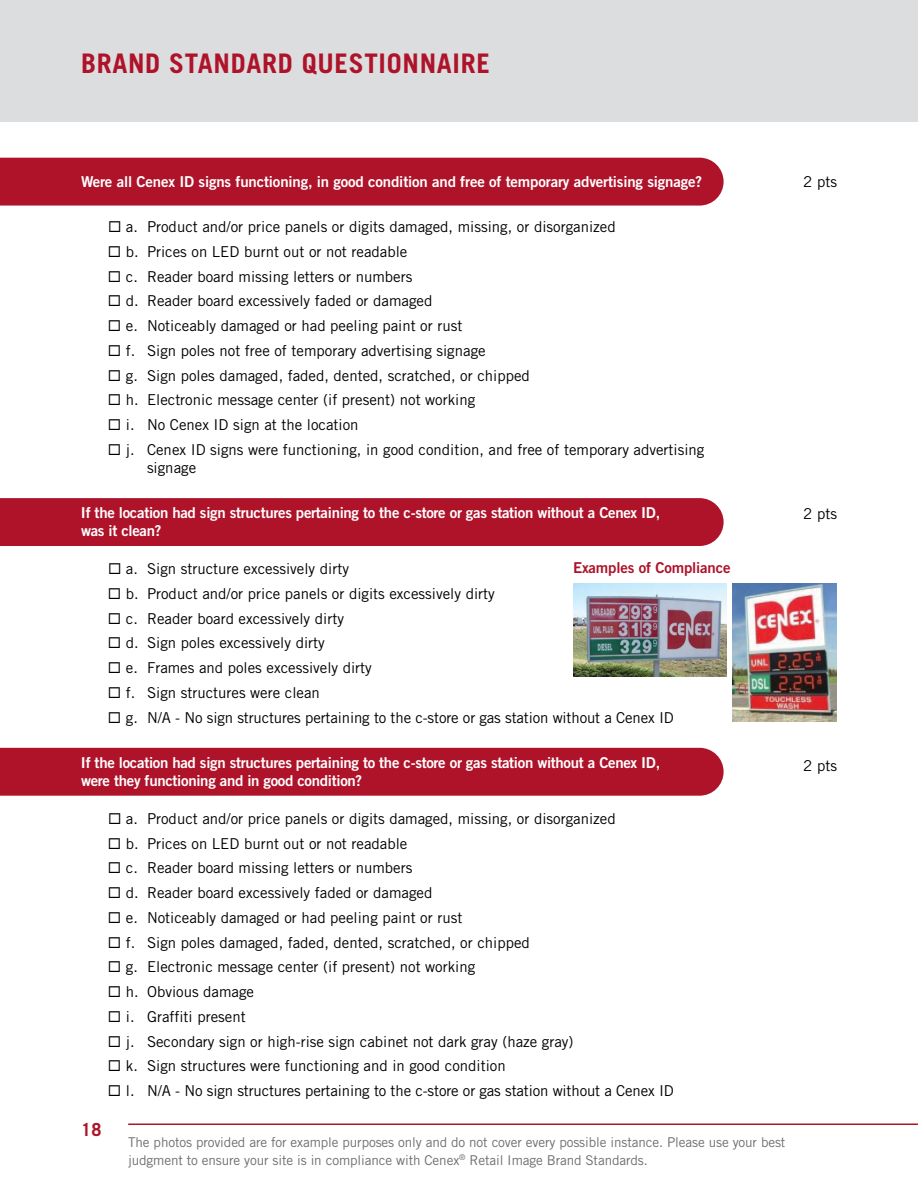
<style>
.page{position:relative;width:918px;height:1188px;background:#fff}
.page>*{position:absolute;margin:0;border:0;box-sizing:border-box;transform-origin:0 0}
.t1{font:700 27px "Trade Gothic LT Std";letter-spacing:.025em;color:#ae132a}
.t2{font:700 18px "Trade Gothic LT Std";color:#ae132a}
.t3{font:15px/18px "Trade Gothic LT Std";color:#000}
.t4{font:15px/18px "Trade Gothic LT Std Bd 2";letter-spacing:-.02em;color:#fff}
.t5{font:15px "Trade Gothic LT Std Bd 2";letter-spacing:-.01em;color:#ae132a}
.t6{font:13.5px/18px "Trade Gothic LT Std";letter-spacing:-.01em;color:#6d6e71}
</style>
<div class="page">
<hr style="left:128px;top:1124px;width:790px;height:1px;background:#ae132a">
<div style="left:0;top:0;width:918px;height:122px;background:#dcddde"></div>
<div style="left:0;top:158px;width:724px;height:48px;background:#ae132a"></div>
<div style="left:0;top:498px;width:724px;height:48px;background:#ae132a"></div>
<div style="left:0;top:748px;width:724px;height:48px;background:#ae132a"></div>
<img style="left:573px;top:583px;width:154px;height:94px">
<img style="left:733px;top:583px;width:103px;height:138px">
<h1 class="t1" style="left:81px;top:47px;width:410px">BRAND STANDARD QUESTIONNAIRE</h1>
<p class="t4" style="left:81px;top:173px;width:623px">Were all Cenex ID signs functioning, in good condition and free of temporary advertising signage?</p>
<p class="t3" style="left:108px;top:218px;width:509px">◻ a. Product and/or price panels or digits damaged, missing, or disorganized</p>
<p class="t3" style="left:108px;top:242px;width:301px">◻ b. Prices on LED burnt out or not readable</p>
<p class="t3" style="left:108px;top:267px;width:306px">◻ c. Reader board missing letters or numbers</p>
<p class="t3" style="left:108px;top:292px;width:326px">◻ d. Reader board excessively faded or damaged</p>
<p class="t3" style="left:108px;top:317px;width:356px">◻ e. Noticeably damaged or had peeling paint or rust</p>
<p class="t3" style="left:108px;top:341px;width:379px">◻ f. Sign poles not free of temporary advertising signage</p>
<p class="t3" style="left:108px;top:366px;width:423px">◻ g. Sign poles damaged, faded, dented, scratched, or chipped</p>
<p class="t3" style="left:108px;top:391px;width:369px">◻ h. Electronic message center (if present) not working</p>
<p class="t3" style="left:108px;top:416px;width:252px">◻ i. No Cenex ID sign at the location</p>
<p class="t3" style="left:147px;top:440px;width:559px;text-indent:-39px">◻ j. Cenex ID signs were functioning, in good condition, and free of temporary advertising signage</p>
<p class="t4" style="left:81px;top:503px;width:581px">If the location had sign structures pertaining to the c-store or gas station without a Cenex ID, was it clean?</p>
<p class="t3" style="left:108px;top:560px;width:243px">◻ a. Sign structure excessively dirty</p>
<p class="t3" style="left:108px;top:584px;width:388px">◻ b. Product and/or price panels or digits excessively dirty</p>
<p class="t3" style="left:108px;top:609px;width:238px">◻ c. Reader board excessively dirty</p>
<p class="t3" style="left:108px;top:634px;width:218px">◻ d. Sign poles excessively dirty</p>
<p class="t3" style="left:108px;top:659px;width:265px">◻ e. Frames and poles excessively dirty</p>
<p class="t3" style="left:108px;top:683px;width:213px">◻ f. Sign structures were clean</p>
<p class="t3" style="left:108px;top:708px;width:567px">◻ g. N/A - No sign structures pertaining to the c-store or gas station without a Cenex ID</p>
<p class="t4" style="left:81px;top:753px;width:581px">If the location had sign structures pertaining to the c-store or gas station without a Cenex ID, were they functioning and in good condition?</p>
<p class="t3" style="left:108px;top:809px;width:509px">◻ a. Product and/or price panels or digits damaged, missing, or disorganized</p>
<p class="t3" style="left:108px;top:834px;width:301px">◻ b. Prices on LED burnt out or not readable</p>
<p class="t3" style="left:108px;top:859px;width:306px">◻ c. Reader board missing letters or numbers</p>
<p class="t3" style="left:108px;top:884px;width:326px">◻ d. Reader board excessively faded or damaged</p>
<p class="t3" style="left:108px;top:908px;width:356px">◻ e. Noticeably damaged or had peeling paint or rust</p>
<p class="t3" style="left:108px;top:933px;width:423px">◻ f. Sign poles damaged, faded, dented, scratched, or chipped</p>
<p class="t3" style="left:108px;top:958px;width:369px">◻ g. Electronic message center (if present) not working</p>
<p class="t3" style="left:108px;top:983px;width:148px">◻ h. Obvious damage</p>
<p class="t3" style="left:108px;top:1007px;width:139px">◻ i. Graffiti present</p>
<p class="t3" style="left:108px;top:1032px;width:467px">◻ j. Secondary sign or high-rise sign cabinet not dark gray (haze gray)</p>
<p class="t3" style="left:108px;top:1057px;width:399px">◻ k. Sign structures were functioning and in good condition</p>
<p class="t3" style="left:108px;top:1082px;width:567px">◻ l. N/A - No sign structures pertaining to the c-store or gas station without a Cenex ID</p>
<p class="t5" style="left:573px;top:558px;width:159px">Examples of Compliance</p>
<p class="t2" style="left:81px;top:1119px;width:22px">18</p>
<p class="t6" style="left:128px;top:1133px;width:659px">The photos provided are for example purposes only and do not cover every possible instance. Please use your best judgment to ensure your site is in compliance with Cenex<sup>®</sup> Retail Image Brand Standards.</p>
<p class="t3" style="left:803px;top:173px;width:35px">2 pts</p>
<p class="t3" style="left:803px;top:505px;width:35px">2 pts</p>
<p class="t3" style="left:803px;top:756px;width:35px">2 pts</p>
</div>
